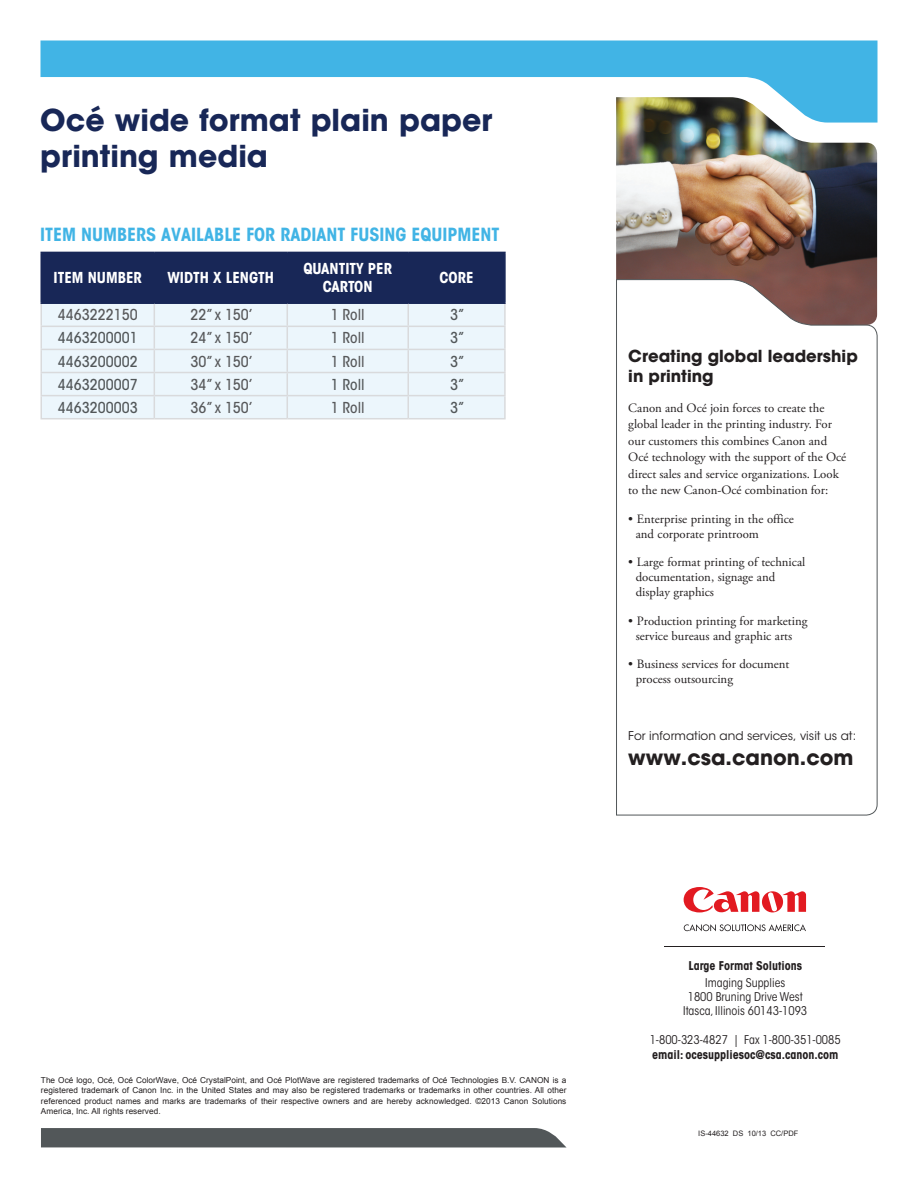
<style>
.page{position:relative;width:918px;height:1188px;background:#fff}
.page>*{position:absolute;margin:0;border:0;box-sizing:border-box;transform-origin:0 0}
.t1{font:700 30px/36px "ITC Avant Garde Std";color:#182757}
.t2{font:700 20.7px "ITC Avant Garde Std";color:#231f20}
.t3{font:700 condensed 18px "ITC Avant Garde Std";color:#41b4e5}
.t4{font:700 16.5px/20.2px "ITC Avant Garde Std";color:#231f20}
.t5{font:500 condensed 15px "ITC Avant Garde Std";color:#57585a}
.t6{font:500 condensed 15px "ITC Avant Garde Std";color:#525759}
.t7{font:700 condensed 15px/18px "ITC Avant Garde Std";color:#fff;text-align:center}
.t8{font:12.75px/16.5px "Adobe Garamond Pro";color:#231f20}
.t9{font:condensed 12px/14.4px "ITC Avant Garde Std";color:#231f20;text-align:center}
.t10{font:700 condensed 12px "ITC Avant Garde Std";color:#231f20}
.t11{font:12px "ITC Avant Garde Std";color:#231f20}
.t12{font:8.25px/10.5px "Arial";letter-spacing:.005em;color:#231f20;text-align:justify}
.t13{font:7.5px "Arial";color:#231f20}
</style>
<div class="page">
<svg style="left:40px;top:40px;width:838px;height:83px;fill:#41b4e5"></svg>
<img style="left:616px;top:97px;width:261px;height:182px">
<svg style="left:616px;top:279px;width:262px;height:537px"></svg>
<hr style="left:664px;top:946px;width:161px;height:1px;background:#231f20">
<svg style="left:684px;top:924px;width:122px;height:7px"></svg>
<svg style="left:684px;top:887px;width:122px;height:25px"></svg>
<svg style="left:41px;top:1128px;width:526px;height:20px;background:#5a5f61"></svg>
<hr style="left:40px;top:304px;width:2px;height:22px;background:#d9dadc">
<hr style="left:504px;top:304px;width:2px;height:22px;background:#d9dadc">
<hr style="left:40px;top:326px;width:114px;height:1px;background:#d9dadc">
<hr style="left:40px;top:327px;width:2px;height:22px;background:#d9dadc">
<hr style="left:408px;top:326px;width:98px;height:1px;background:#d9dadc">
<hr style="left:504px;top:327px;width:2px;height:22px;background:#d9dadc">
<hr style="left:40px;top:349px;width:114px;height:1px;background:#d9dadc">
<hr style="left:40px;top:350px;width:2px;height:22px;background:#d9dadc">
<hr style="left:408px;top:349px;width:98px;height:1px;background:#d9dadc">
<hr style="left:504px;top:350px;width:2px;height:22px;background:#d9dadc">
<hr style="left:40px;top:372px;width:114px;height:1px;background:#d9dadc">
<hr style="left:40px;top:373px;width:2px;height:22px;background:#d9dadc">
<hr style="left:408px;top:372px;width:98px;height:1px;background:#d9dadc">
<hr style="left:504px;top:373px;width:2px;height:22px;background:#d9dadc">
<hr style="left:40px;top:395px;width:114px;height:1px;background:#d9dadc">
<hr style="left:40px;top:396px;width:2px;height:22px;background:#d9dadc">
<svg style="left:42px;top:253px;width:462px;height:165px;background:#abb6c9"></svg>
<hr style="left:408px;top:395px;width:98px;height:1px;background:#d9dadc">
<hr style="left:407px;top:396px;width:2px;height:22px;background:#d9dadc">
<hr style="left:504px;top:396px;width:2px;height:22px;background:#d9dadc">
<hr style="left:40px;top:418px;width:114px;height:1px;background:#d9dadc">
<hr style="left:154px;top:418px;width:133px;height:1px;background:#d9dadc">
<hr style="left:287px;top:418px;width:121px;height:1px;background:#d9dadc">
<hr style="left:408px;top:418px;width:98px;height:1px;background:#d9dadc">
<hr style="left:40px;top:252px;width:114px;height:1px;background:#182757">
<hr style="left:40px;top:253px;width:2px;height:49px;background:#182757">
<hr style="left:154px;top:252px;width:133px;height:1px;background:#182757">
<hr style="left:154px;top:253px;width:1px;height:49px;background:#182757">
<hr style="left:287px;top:252px;width:121px;height:1px;background:#182757">
<hr style="left:287px;top:253px;width:1px;height:49px;background:#182757">
<hr style="left:408px;top:252px;width:98px;height:1px;background:#182757">
<hr style="left:407px;top:253px;width:2px;height:49px;background:#182757">
<hr style="left:504px;top:253px;width:2px;height:49px;background:#182757">
<hr style="left:40px;top:302px;width:114px;height:2px;background:#182757">
<hr style="left:154px;top:302px;width:133px;height:2px;background:#182757">
<hr style="left:287px;top:302px;width:121px;height:2px;background:#182757">
<hr style="left:408px;top:302px;width:98px;height:2px;background:#182757">
<h1 class="t1" style="left:40px;top:102px;width:454px">Océ wide format plain paper printing media</h1>
<h3 class="t3" style="left:40px;top:223px;width:461px">ITEM NUMBERS AVAILABLE FOR RADIANT FUSING EQUIPMENT</h3>
<p class="t7" style="left:54px;top:269px;width:90px">ITEM NUMBER</p>
<p class="t7" style="left:167px;top:269px;width:108px">WIDTH X LENGTH</p>
<p class="t7" style="left:303px;top:260px;width:90px">QUANTITY PER<br>CARTON</p>
<p class="t7" style="left:440px;top:269px;width:36px">CORE</p>
<p class="t5" style="left:58px;top:306px;width:81px">4463222150</p>
<p class="t5" style="left:190px;top:306px;width:64px">22” x 150’</p>
<p class="t5" style="left:331px;top:306px;width:36px">1 Roll</p>
<p class="t6" style="left:450px;top:306px;width:16px">3”</p>
<p class="t6" style="left:58px;top:329px;width:81px">4463200001</p>
<p class="t5" style="left:190px;top:329px;width:64px">24” x 150’</p>
<p class="t5" style="left:331px;top:329px;width:36px">1 Roll</p>
<p class="t6" style="left:450px;top:329px;width:16px">3”</p>
<p class="t6" style="left:58px;top:352px;width:81px">4463200002</p>
<p class="t5" style="left:190px;top:352px;width:64px">30” x 150’</p>
<p class="t5" style="left:331px;top:352px;width:36px">1 Roll</p>
<p class="t6" style="left:450px;top:352px;width:16px">3”</p>
<p class="t6" style="left:58px;top:375px;width:81px">4463200007</p>
<p class="t5" style="left:190px;top:375px;width:64px">34” x 150’</p>
<p class="t6" style="left:331px;top:375px;width:36px">1 Roll</p>
<p class="t6" style="left:450px;top:375px;width:16px">3”</p>
<p class="t6" style="left:58px;top:398px;width:81px">4463200003</p>
<p class="t5" style="left:190px;top:398px;width:64px">36” x 150’</p>
<p class="t5" style="left:331px;top:398px;width:36px">1 Roll</p>
<p class="t6" style="left:450px;top:398px;width:16px">3”</p>
<p class="t4" style="left:628px;top:345px;width:231px">Creating global leadership in printing</p>
<p class="t8" style="left:628px;top:400px;width:220px">Canon and Océ join forces to create the global leader in the printing industry. For our customers this combines Canon and Océ technology with the support of the Océ direct sales and service organizations. Look to the new Canon-Océ combination for:</p>
<p class="t8" style="left:636px;top:512px;width:160px;line-height:15px;text-indent:-7px">• Enterprise printing in the office and corporate printroom</p>
<p class="t8" style="left:636px;top:555px;width:171px;line-height:15px;text-indent:-7px">• Large format printing of technical documentation, signage and display graphics</p>
<p class="t8" style="left:636px;top:614px;width:173px;line-height:15px;text-indent:-7px">• Production printing for marketing service bureaus and graphic arts</p>
<p class="t8" style="left:636px;top:657px;width:155px;line-height:15px;text-indent:-7px">• Business services for document process outsourcing</p>
<p class="t11" style="left:628px;top:729px;width:229px">For information and services, visit us at:</p>
<h2 class="t2" style="left:628px;top:744px;width:227px">www.csa.canon.com</h2>
<p class="t12" style="left:41px;top:1075px;width:527px">The Océ logo, Océ, Océ ColorWave, Océ CrystalPoint, and Océ PlotWave are registered trademarks of Océ Technologies B.V. CANON is a registered trademark of Canon Inc. in the United States and may also be registered trademarks or trademarks in other countries. All other referenced product names and marks are trademarks of their respective owners and are hereby acknowledged. ©2013 Canon Solutions America, Inc. All rights reserved.</p>
<p class="t10" style="left:688px;top:958px;width:115px">LARGE FORMAT SOLUTIONS</p>
<p class="t9" style="left:683px;top:975px;width:125px">Imaging Supplies<br>1800 Bruning Drive West<br>Itasca, Illinois 60143-1093</p>
<p class="t9" style="left:650px;top:1033px;width:193px">1-800-323-4827 | Fax 1-800-351-0085</p>
<p class="t10" style="left:652px;top:1047px;width:188px">EMAIL: OCESUPPLIESOC@CSA.CANON.COM</p>
<p class="t13" style="left:698px;top:1129px;width:102px">IS-44632 DS 10/13 CC/PDF</p>
</div>
